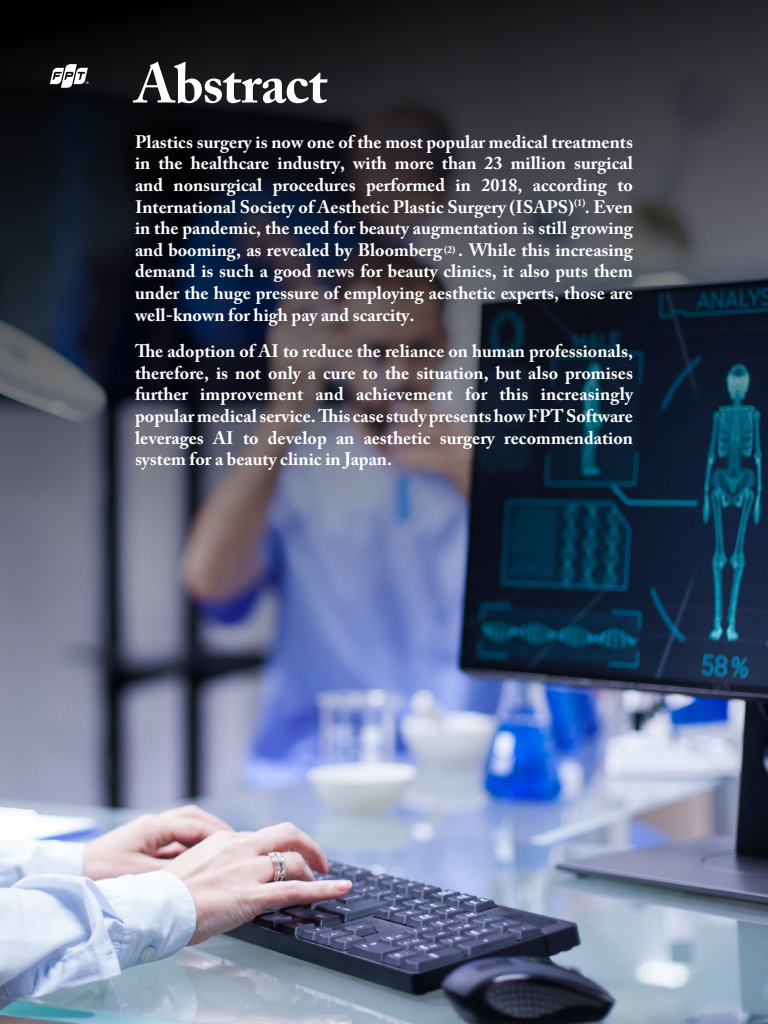
<style>
.page{position:relative;width:768px;height:1024px;background:#fff}
.page>*{position:absolute;margin:0;border:0;box-sizing:border-box;transform-origin:0 0}
.t1{font:700 55px "Adobe Caslon Pro";letter-spacing:-.01em;color:#fff}
.t2{font:700 18px/21.6px "Adobe Caslon Pro";color:#fff;text-align:justify}
.t3{font:700 10px "Adobe Caslon Pro";color:#fff}
</style>
<div class="page">
<img style="left:0;top:0;width:768px;height:1024px">
<svg style="left:50px;top:64px;width:39px;height:24px"></svg>
<h1 class="t1" style="left:135px;top:51px;width:194px">Abstract</h1>
<p class="t2" style="left:135px;top:131px;width:500px">Plastics surgery is now one of the most popular medical treatments in the healthcare industry, with more than 23 million surgical and nonsurgical procedures performed in 2018, according to International Society of Aesthetic Plastic Surgery (ISAPS) . Even in the pandemic, the need for beauty augmentation is still growing and booming, as revealed by Bloomberg . While this increasing demand is such a good news for beauty clinics, it also puts them under the huge pressure of employing aesthetic experts, those are well-known for high pay and scarcity.</p>
<p class="t2" style="left:135px;top:340px;width:500px">The adoption of AI to reduce the reliance on human professionals, therefore, is not only a cure to the situation, but also promises further improvement and achievement for this increasingly popular medical service. This case study presents how FPT Software leverages AI to develop an aesthetic surgery recommendation system for a beauty clinic in Japan.</p>
<p class="t3" style="left:574px;top:197px;width:13px">(1)</p>
<p class="t3" style="left:444px;top:244px;width:13px">(2)</p>
</div>
